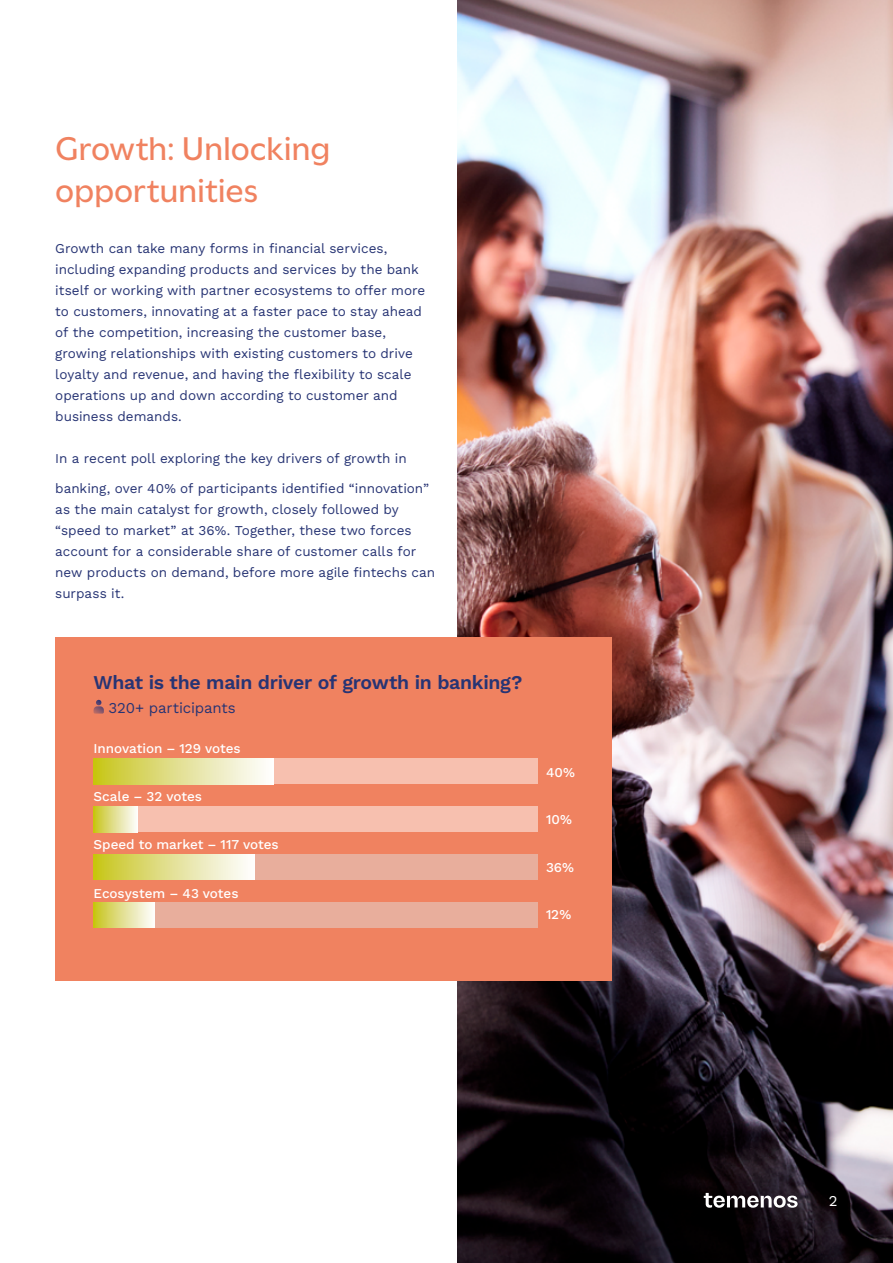
<style>
.page{position:relative;width:893px;height:1263px;background:#fff}
.page>*{position:absolute;margin:0;border:0;box-sizing:border-box;transform-origin:0 0}
.t1{font:500 34.5px/42px "Utile";letter-spacing:-.01em;color:#f08260}
.t2{font:600 19.5px "Work Sans";letter-spacing:-.015em;color:#273474}
.t3{font:15px "Work Sans";letter-spacing:-.01em;color:#273474}
.t4{font:15px "Work Sans";color:#fff}
.t5{font:13.5px/21px "Work Sans";color:#273474}
.t6{font:500 13.5px "Work Sans";letter-spacing:-.005em;color:#fff}
</style>
<div class="page">
<img style="left:457px;top:0;width:436px;height:1263px">
<div style="left:55px;top:637px;width:557px;height:344px;background:#f08260"></div>
<svg style="left:93px;top:700px;width:11px;height:14px"></svg>
<div style="left:94px;top:758px;width:444px;height:26px;background:#f7c0af"></div>
<div style="left:94px;top:854px;width:444px;height:26px;background:#e8ae9c"></div>
<div style="left:94px;top:806px;width:444px;height:26px;background:#f7c0af"></div>
<div style="left:94px;top:902px;width:444px;height:25px;background:#e8ae9c"></div>
<div style="left:94px;top:758px;width:179px;height:26px;background:linear-gradient(to right,#c8c520,#fffeff)"></div>
<div style="left:94px;top:806px;width:44px;height:26px;background:linear-gradient(to right,#c8c623,#fdfcff)"></div>
<div style="left:94px;top:854px;width:160px;height:26px;background:linear-gradient(to right,#c8c520,#fffeff)"></div>
<div style="left:94px;top:902px;width:61px;height:25px;background:linear-gradient(to right,#c8c522,#fffeff)"></div>
<svg style="left:704px;top:1193px;width:94px;height:15px"></svg>
<h1 class="t1" style="left:55px;top:124px;width:277px">Growth: Unlocking opportunities</h1>
<p class="t5" style="left:55px;top:237px;width:372px">Growth can take many forms in financial services, including expanding products and services by the bank itself or working with partner ecosystems to offer more to customers, innovating at a faster pace to stay ahead of the competition, increasing the customer base, growing relationships with existing customers to drive loyalty and revenue, and having the flexibility to scale operations up and down according to customer and business demands.</p>
<p class="t5" style="left:55px;top:447px;width:353px">In a recent poll exploring the key drivers of growth in</p>
<p class="t5" style="left:55px;top:477px;width:381px">banking, over 40% of participants identified “innovation” as the main catalyst for growth, closely followed by “speed to market” at 36%. Together, these two forces account for a considerable share of customer calls for new products on demand, before more agile fintechs can surpass it.</p>
<h2 class="t2" style="left:94px;top:667px;width:431px">What is the main driver of growth in banking?</h2>
<p class="t3" style="left:109px;top:696px;width:129px">320+ participants</p>
<p class="t6" style="left:94px;top:738px;width:149px">Innovation – 129 votes</p>
<p class="t6" style="left:94px;top:786px;width:110px">Scale – 32 votes</p>
<p class="t6" style="left:94px;top:835px;width:187px">Speed to market – 117 votes</p>
<p class="t6" style="left:94px;top:883px;width:146px">Ecosystem – 43 votes</p>
<p class="t6" style="left:546px;top:762px;width:30px">40%</p>
<p class="t6" style="left:546px;top:809px;width:27px">10%</p>
<p class="t6" style="left:546px;top:857px;width:30px">36%</p>
<p class="t6" style="left:546px;top:904px;width:27px">12%</p>
<p class="t4" style="left:829px;top:1189px;width:10px">2</p>
</div>
